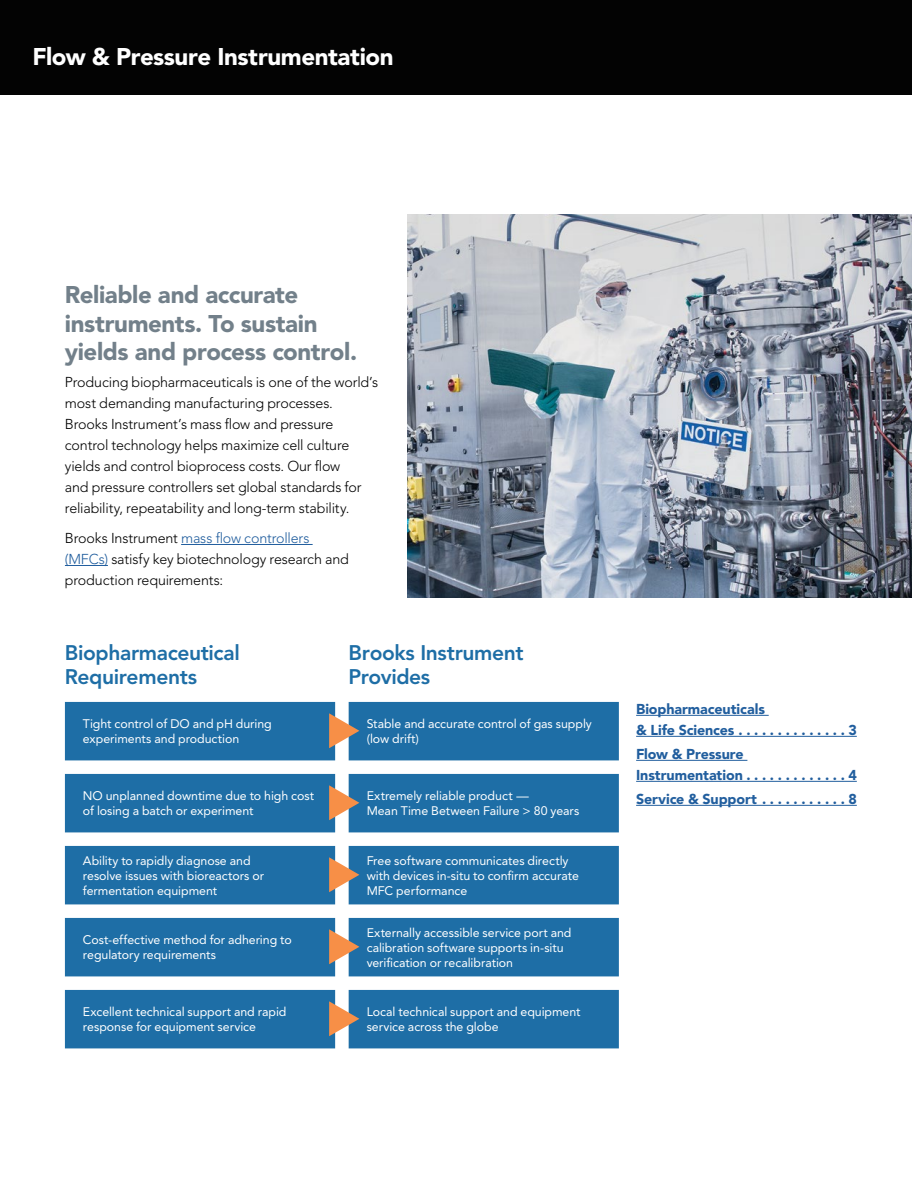
<style>
.page{position:relative;width:912px;height:1188px;background:#fff}
.page>*{position:absolute;margin:0;border:0;box-sizing:border-box;transform-origin:0 0}
.t1{font:900 24px/28.5px "Avenir";letter-spacing:-.015em;color:#72808a}
.t2{font:900 24px "Avenir";letter-spacing:-.015em;color:#fff}
.t3{font:800 21px/24px "Avenir";letter-spacing:-.015em;color:#1e6ea6}
.t4{font:300 14.25px/21px "Avenir";letter-spacing:-.01em;color:#000}
.t5{font:900 14.25px/21px "Avenir";letter-spacing:-.005em;color:#215e9e}
.t6{font:12.3px/15px "Avenir";letter-spacing:-.005em;color:#fff}
.s1{color:#215e9e}
</style>
<div class="page">
<div style="left:0;top:0;width:911px;height:94px;background:#030303"></div>
<hr style="left:181px;top:544px;width:131px;height:1px;background:#215e9e">
<hr style="left:65px;top:565px;width:43px;height:1px;background:#215e9e">
<img style="left:408px;top:214px;width:503px;height:383px">
<svg style="left:65px;top:702px;width:553px;height:346px;fill:#1e6ea6"></svg>
<svg style="left:329px;top:713px;width:30px;height:35px"></svg>
<svg style="left:329px;top:785px;width:30px;height:35px"></svg>
<svg style="left:329px;top:857px;width:30px;height:35px"></svg>
<svg style="left:329px;top:929px;width:30px;height:35px"></svg>
<svg style="left:329px;top:1001px;width:30px;height:35px"></svg>
<hr style="left:636px;top:715px;width:132px;height:1px;background:#215e9e">
<hr style="left:636px;top:736px;width:220px;height:1px;background:#215e9e">
<hr style="left:636px;top:760px;width:111px;height:1px;background:#215e9e">
<hr style="left:636px;top:781px;width:220px;height:1px;background:#215e9e">
<hr style="left:636px;top:805px;width:220px;height:1px;background:#215e9e">
<h1 class="t2" style="left:33px;top:46px;width:362px">Flow &amp; Pressure Instrumentation</h1>
<h1 class="t1" style="left:65px;top:282px;width:293px">Reliable and accurate instruments. To sustain yields and process control.</h1>
<p class="t4" style="left:65px;top:373px;width:315px">Producing biopharmaceuticals is one of the world’s most demanding manufacturing processes.<br>Brooks Instrument’s mass flow and pressure control technology helps maximize cell culture yields and control bioprocess costs. Our flow<br>and pressure controllers set global standards for reliability, repeatability and long-term stability.</p>
<p class="t4" style="left:65px;top:529px;width:285px">Brooks Instrument <span class="s1">mass flow controllers (MFCs)</span> satisfy key biotechnology research and production requirements:</p>
<h2 class="t3" style="left:65px;top:642px;width:177px">Biopharmaceutical<br>Requirements</h2>
<h2 class="t3" style="left:348px;top:642px;width:176px">Brooks Instrument<br>Provides</h2>
<p class="t6" style="left:83px;top:718px;width:190px">Tight control of DO and pH during experiments and production</p>
<p class="t6" style="left:366px;top:718px;width:227px">Stable and accurate control of gas supply (low drift)</p>
<p class="t6" style="left:83px;top:790px;width:233px">NO unplanned downtime due to high cost of losing a batch or experiment</p>
<p class="t6" style="left:366px;top:790px;width:214px">Extremely reliable product —<br>Mean Time Between Failure &gt; 80 years</p>
<p class="t6" style="left:83px;top:854px;width:182px">Ability to rapidly diagnose and resolve issues with bioreactors or fermentation equipment</p>
<p class="t6" style="left:366px;top:854px;width:214px">Free software communicates directly with devices in-situ to confirm accurate<br>MFC performance</p>
<p class="t6" style="left:83px;top:934px;width:210px">Cost-effective method for adhering to regulatory requirements</p>
<p class="t6" style="left:366px;top:926px;width:206px">Externally accessible service port and calibration software supports in-situ verification or recalibration</p>
<p class="t6" style="left:83px;top:1006px;width:205px">Excellent technical support and rapid response for equipment service</p>
<p class="t6" style="left:366px;top:1006px;width:215px">Local technical support and equipment service across the globe</p>
<p class="t5" style="left:636px;top:700px;width:222px">Biopharmaceuticals<br>&amp; Life Sciences ..............3</p>
<p class="t5" style="left:636px;top:745px;width:222px">Flow &amp; Pressure<br>Instrumentation . . . . . . . . . . . . . 4</p>
<p class="t5" style="left:636px;top:790px;width:222px">Service &amp; Support . . . . . . . . . . . 8</p>
</div>
